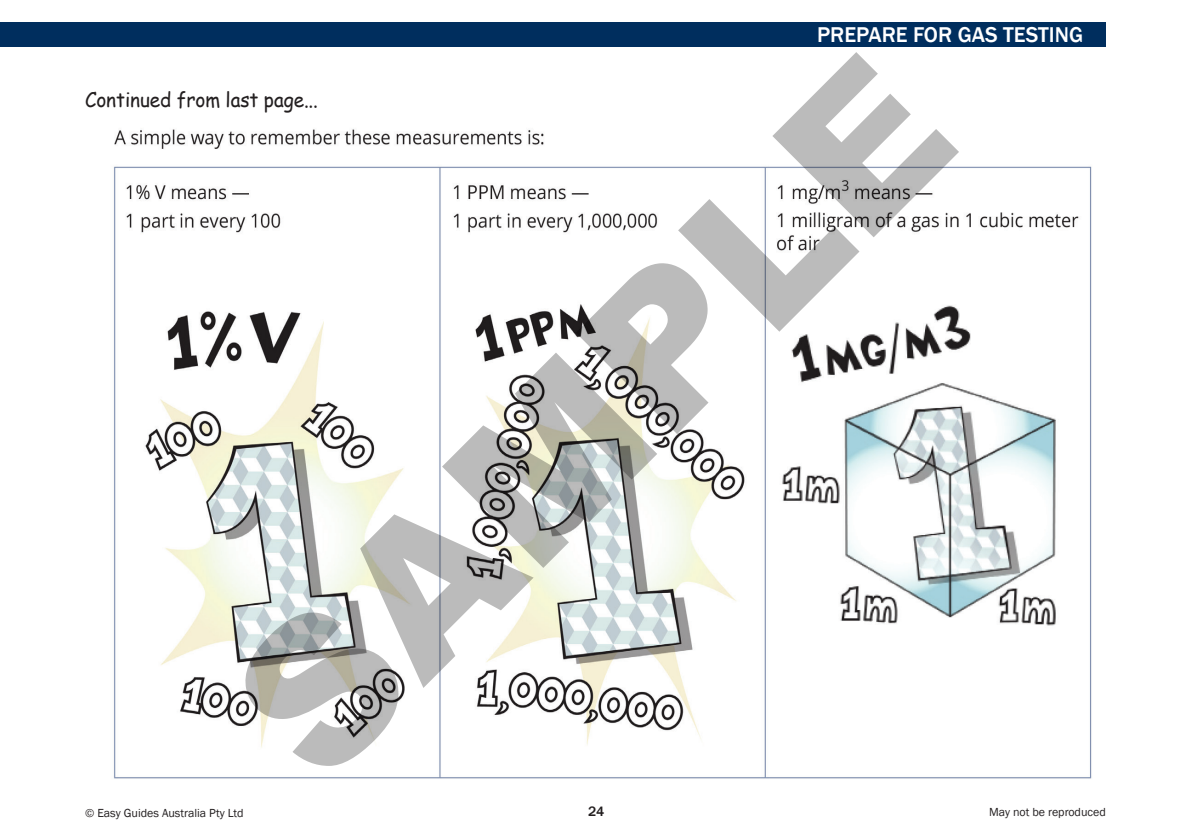
<style>
.page{position:relative;width:1191px;height:840px;background:#fff}
.page>*{position:absolute;margin:0;border:0;box-sizing:border-box;transform-origin:0 0}
.t1{font:900 200px "Arial";color:rgb(0 0 0/.27)}
.t2{font:500 22px "Franklin Gothic";color:#fff}
.t3{font:20px "Comic Sans MS";letter-spacing:-.005em;color:#231f20;scale:.95 1}
.t4{font:500 14px "Franklin Gothic";color:#231f20}
.t5{font:12px "Franklin Gothic";color:#231f20}
</style>
<div class="page">
<div style="left:0;top:23px;width:1106px;height:24px;background:#002e5e"></div>
<img style="left:113px;top:129px;width:979px;height:650px">
<h2 class="t2" style="left:817px;top:21px;width:268px">PREPARE FOR GAS TESTING</h2>
<h1 class="t1" style="left:168px;top:636px;width:913px;rotate:-45deg">SAMPLE</h1>
<h3 class="t3" style="left:85px;top:85px;width:247px">Continued from last page...</h3>
<p class="t5" style="left:85px;top:805px;width:160px">© Easy Guides Australia Pty Ltd</p>
<p class="t4" style="left:588px;top:802px;width:18px">24</p>
<p class="t5" style="left:989px;top:804px;width:118px">May not be reproduced</p>
</div>
